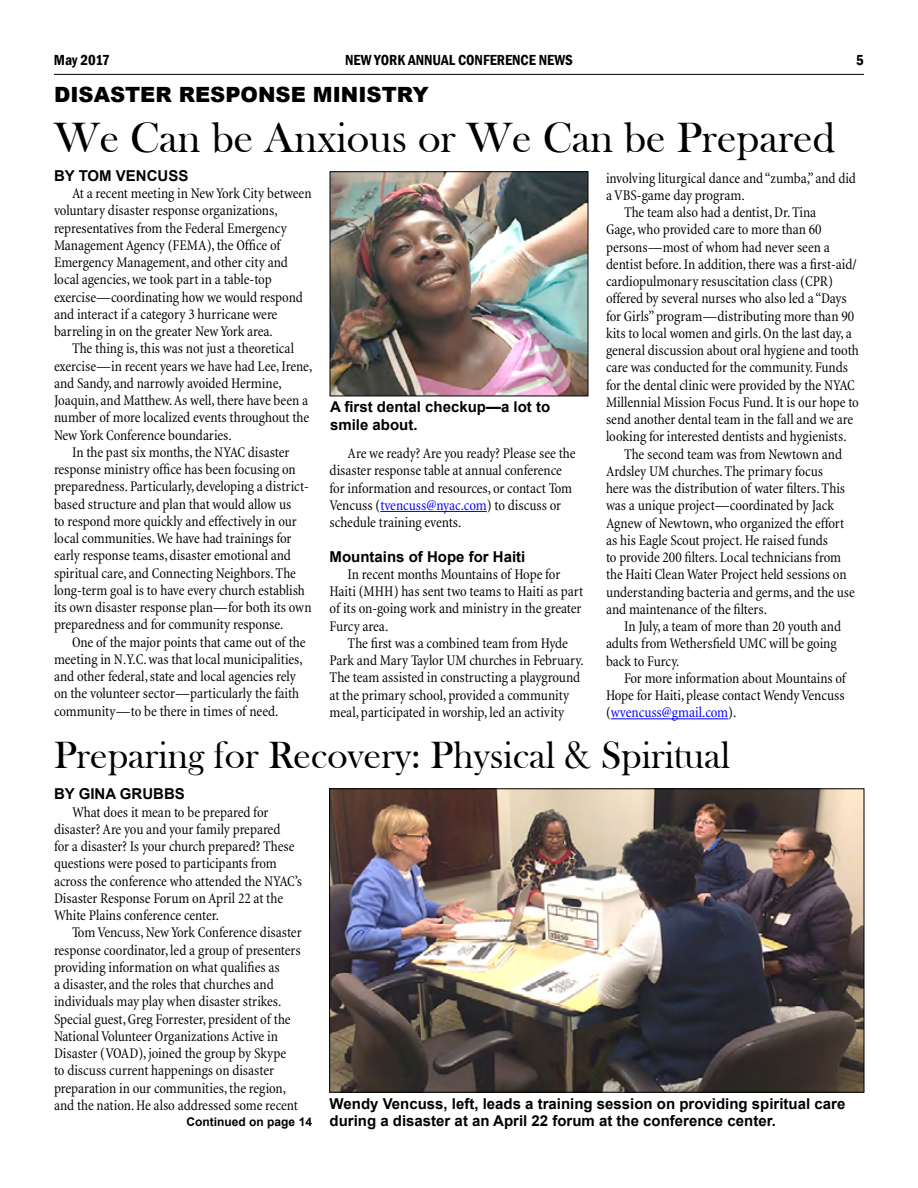
<style>
.page{position:relative;width:918px;height:1188px;background:#fff}
.page>*{position:absolute;margin:0;border:0;box-sizing:border-box;transform-origin:0 0}
.t1{font:43.5px "Bask Old Face";color:#000}
.t2{font:39px "Bask Old Face";color:#000}
.t3{font:900 21px "Arial";color:#000}
.t4{font:condensed 15px/17.2px "Minion";letter-spacing:-.005em;color:#000}
.t5{font:700 15px/17.2px "Arial";color:#000}
.t6{font:600 condensed 15px "Franklin Gothic";color:#000}
.t7{font:condensed 15px "Minion";letter-spacing:-.005em;color:#00f}
.t8{font:700 12px "Arial";color:#000}
.s1{color:#00f}
.s2{color:#000}
</style>
<div class="page">
<hr style="left:54px;top:74px;width:810px;height:1px;background:#000">
<img style="left:332px;top:173px;width:254px;height:221px">
<div style="left:330px;top:171px;width:258px;height:225px;border:1px solid #000"></div>
<hr style="left:380px;top:511px;width:107px;height:1px;background:#00f">
<hr style="left:611px;top:718px;width:117px;height:1px;background:#00f">
<img style="left:331px;top:790px;width:531px;height:301px">
<div style="left:329px;top:788px;width:535px;height:305px;border:1px solid #000"></div>
<p class="t6" style="left:54px;top:49px;width:57px">May 2017</p>
<p class="t6" style="left:345px;top:49px;width:229px">NEW YORK ANNUAL CONFERENCE NEWS</p>
<p class="t6" style="left:856px;top:49px;width:9px">5</p>
<h3 class="t3" style="left:54px;top:79px;width:376px">DISASTER RESPONSE MINISTRY</h3>
<h1 class="t1" style="left:54px;top:113px;width:783px">We Can be Anxious or We Can be Prepared</h1>
<p class="t5" style="left:54px;top:167px;width:136px">BY TOM VENCUSS</p>
<p class="t4" style="left:54px;top:185px;width:259px;text-indent:18px">At a recent meeting in New York City between voluntary disaster response organizations, representatives from the Federal Emergency Management Agency (FEMA), the Office of Emergency Management, and other city and local agencies, we took part in a table-top exercise—coordinating how we would respond and interact if a category 3 hurricane were barreling in on the greater New York area.</p>
<p class="t4" style="left:72px;top:340px;width:224px">The thing is, this was not just a theoretical</p>
<p class="t4" style="left:54px;top:358px;width:260px">exercise—in recent years we have had Lee, Irene,</p>
<p class="t4" style="left:54px;top:375px;width:229px">and Sandy, and narrowly avoided Hermine,</p>
<p class="t4" style="left:54px;top:392px;width:256px">Joaquin, and Matthew. As well, there have been a</p>
<p class="t4" style="left:54px;top:409px;width:257px">number of more localized events throughout the</p>
<p class="t4" style="left:54px;top:427px;width:179px">New York Conference boundaries.</p>
<p class="t4" style="left:72px;top:444px;width:219px">In the past six months, the NYAC disaster</p>
<p class="t4" style="left:54px;top:461px;width:243px">response ministry office has been focusing on</p>
<p class="t4" style="left:54px;top:478px;width:256px">preparedness. Particularly, developing a district-</p>
<p class="t4" style="left:54px;top:496px;width:239px">based structure and plan that would allow us</p>
<p class="t4" style="left:54px;top:513px;width:244px">to respond more quickly and effectively in our</p>
<p class="t4" style="left:54px;top:530px;width:239px">local communities. We have had trainings for</p>
<p class="t4" style="left:54px;top:547px;width:239px">early response teams, disaster emotional and</p>
<p class="t4" style="left:54px;top:565px;width:244px">spiritual care, and Connecting Neighbors. The</p>
<p class="t4" style="left:54px;top:582px;width:252px">long-term goal is to have every church establish</p>
<p class="t4" style="left:54px;top:599px;width:259px">its own disaster response plan—for both its own</p>
<p class="t4" style="left:54px;top:616px;width:231px">preparedness and for community response.</p>
<p class="t4" style="left:72px;top:634px;width:235px">One of the major points that came out of the</p>
<p class="t4" style="left:54px;top:651px;width:250px">meeting in N.Y.C. was that local municipalities,</p>
<p class="t4" style="left:54px;top:668px;width:243px">and other federal, state and local agencies rely</p>
<p class="t4" style="left:54px;top:685px;width:247px">on the volunteer sector—particularly the faith</p>
<p class="t4" style="left:54px;top:703px;width:226px">community—to be there in times of need.</p>
<p class="t5" style="left:330px;top:399px;width:222px">A first dental checkup—a lot to smile about.</p>
<p class="t4" style="left:330px;top:445px;width:247px;text-indent:18px">Are we ready? Are you ready? Please see the disaster response table at annual conference for information and resources, or contact Tom Vencuss (<span class="s1">tvencuss@nyac.com</span>) to discuss or schedule training events.</p>
<p class="t5" style="left:330px;top:548px;width:197px">Mountains of Hope for Haiti</p>
<p class="t4" style="left:330px;top:566px;width:255px;text-indent:18px">In recent months Mountains of Hope for Haiti (MHH) has sent two teams to Haiti as part of its on-going work and ministry in the greater Furcy area.</p>
<p class="t4" style="left:330px;top:635px;width:256px;text-indent:18px">The first was a combined team from Hyde Park and Mary Taylor UM churches in February.<br>The team assisted in constructing a playground at the primary school, provided a community meal, participated in worship, led an activity</p>
<p class="t4" style="left:606px;top:170px;width:252px">involving liturgical dance and “zumba,” and did</p>
<p class="t4" style="left:606px;top:187px;width:140px">a VBS-game day program.</p>
<p class="t4" style="left:624px;top:204px;width:194px">The team also had a dentist, Dr. Tina</p>
<p class="t4" style="left:606px;top:221px;width:217px">Gage, who provided care to more than 60</p>
<p class="t4" style="left:606px;top:239px;width:225px">persons—most of whom had never seen a</p>
<p class="t4" style="left:606px;top:256px;width:252px">dentist before. In addition, there was a first-aid/</p>
<p class="t4" style="left:606px;top:273px;width:229px">cardiopulmonary resuscitation class (CPR)</p>
<p class="t4" style="left:606px;top:290px;width:242px">offered by several nurses who also led a “Days</p>
<p class="t4" style="left:606px;top:308px;width:250px">for Girls” program—distributing more than 90</p>
<p class="t4" style="left:606px;top:325px;width:247px">kits to local women and girls. On the last day, a</p>
<p class="t4" style="left:606px;top:342px;width:254px">general discussion about oral hygiene and tooth</p>
<p class="t4" style="left:606px;top:359px;width:244px">care was conducted for the community. Funds</p>
<p class="t4" style="left:606px;top:377px;width:250px">for the dental clinic were provided by the NYAC</p>
<p class="t4" style="left:606px;top:394px;width:254px">Millennial Mission Focus Fund. It is our hope to</p>
<p class="t4" style="left:606px;top:411px;width:249px">send another dental team in the fall and we are</p>
<p class="t4" style="left:606px;top:428px;width:242px">looking for interested dentists and hygienists.</p>
<p class="t4" style="left:624px;top:446px;width:220px">The second team was from Newtown and</p>
<p class="t4" style="left:606px;top:463px;width:219px">Ardsley UM churches. The primary focus</p>
<p class="t4" style="left:606px;top:480px;width:241px">here was the distribution of water filters. This</p>
<p class="t4" style="left:606px;top:497px;width:229px">was a unique project—coordinated by Jack</p>
<p class="t4" style="left:606px;top:515px;width:240px">Agnew of Newtown, who organized the effort</p>
<p class="t4" style="left:606px;top:532px;width:224px">as his Eagle Scout project. He raised funds</p>
<p class="t4" style="left:606px;top:549px;width:237px">to provide 200 filters. Local technicians from</p>
<p class="t4" style="left:606px;top:566px;width:242px">the Haiti Clean Water Project held sessions on</p>
<p class="t4" style="left:606px;top:584px;width:250px">understanding bacteria and germs, and the use</p>
<p class="t4" style="left:606px;top:601px;width:163px">and maintenance of the filters.</p>
<p class="t4" style="left:624px;top:618px;width:219px">In July, a team of more than 20 youth and</p>
<p class="t4" style="left:606px;top:635px;width:232px">adults from Wethersfield UMC will be going</p>
<p class="t4" style="left:606px;top:653px;width:75px">back to Furcy.</p>
<p class="t4" style="left:624px;top:670px;width:223px">For more information about Mountains of</p>
<p class="t4" style="left:606px;top:687px;width:240px">Hope for Haiti, please contact Wendy Vencuss</p>
<p class="t7" style="left:606px;top:705px;width:132px"><span class="s2">(</span>wvencuss@gmail.com<span class="s2">).</span></p>
<h2 class="t2" style="left:54px;top:733px;width:678px">Preparing for Recovery: Physical &amp; Spiritual</h2>
<p class="t5" style="left:54px;top:786px;width:132px">BY GINA GRUBBS</p>
<p class="t4" style="left:54px;top:804px;width:250px;text-indent:18px">What does it mean to be prepared for disaster? Are you and your family prepared<br>for a disaster? Is your church prepared? These questions were posed to participants from across the conference who attended the NYAC’s Disaster Response Forum on April 22 at the White Plains conference center.</p>
<p class="t4" style="left:54px;top:924px;width:249px;text-indent:18px">Tom Vencuss, New York Conference disaster response coordinator, led a group of presenters providing information on what qualifies as<br>a disaster, and the roles that churches and individuals may play when disaster strikes.<br>Special guest, Greg Forrester, president of the National Volunteer Organizations Active in Disaster (VOAD), joined the group by Skype<br>to discuss current happenings on disaster preparation in our communities, the region, and the nation. He also addressed some recent</p>
<p class="t8" style="left:187px;top:1113px;width:127px">Continued on page 14</p>
<p class="t5" style="left:330px;top:1095px;width:517px">Wendy Vencuss, left, leads a training session on providing spiritual care during a disaster at an April 22 forum at the conference center.</p>
</div>
